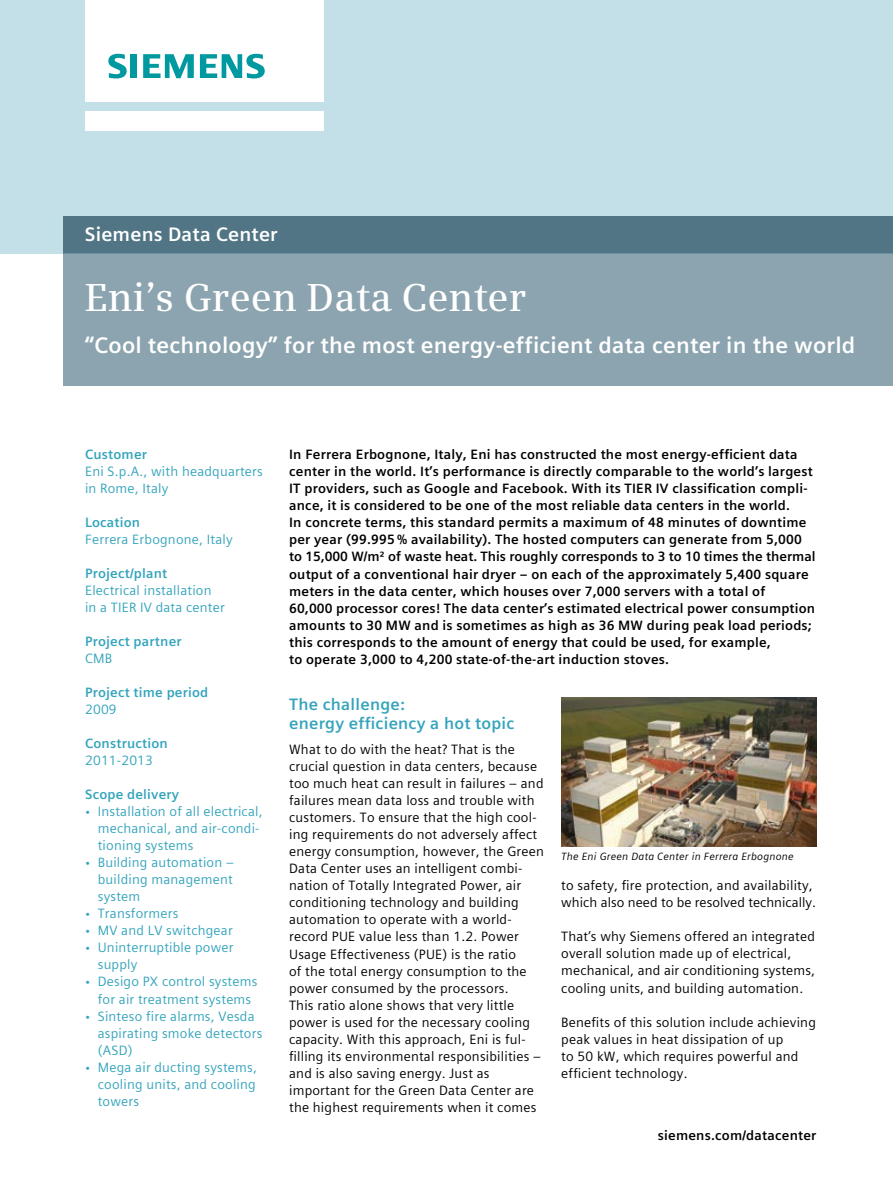
<style>
.page{position:relative;width:893px;height:1191px;background:#fff}
.page>*{position:absolute;margin:0;border:0;box-sizing:border-box;transform-origin:0 0}
.t1{font:600 39px "Siemens Serif";color:#fff}
.t2{font:700 22.5px "Siemens Sans Global";letter-spacing:.01em;color:#fff}
.t3{font:700 19.5px "Siemens Sans Global";letter-spacing:.01em;color:#fff}
.t4{font:700 16.5px/19.2px "Siemens Sans Global";letter-spacing:.015em;color:#34a4bc}
.t5{font:13.5px/17px "Siemens Sans Global";letter-spacing:.015em;color:#000}
.t6{font:700 13.5px/17px "Siemens Sans Global";letter-spacing:.015em;color:#000}
.t7{font:13.5px/17px "Siemens Sans Global";letter-spacing:.015em;color:#34a4bc}
.t8{font:700 13.5px "Siemens Sans Global";letter-spacing:.015em;color:#34a4bc}
.t9{font:italic 10.5px "Siemens Sans Global";letter-spacing:.02em;color:#000}
.s1{font-size:10.5px}
</style>
<div class="page">
<div style="left:0;top:0;width:893px;height:253px;background:#c3dfe7"></div>
<div style="left:85px;top:111px;width:238px;height:19px;background:#fff"></div>
<div style="left:85px;top:0;width:238px;height:102px;background:#fff"></div>
<svg style="left:108px;top:54px;width:19px;height:24px"></svg>
<div style="left:130px;top:54px;width:7px;height:24px;background:#00999f"></div>
<svg style="left:143px;top:54px;width:51px;height:24px"></svg>
<svg style="left:200px;top:54px;width:65px;height:24px"></svg>
<div style="left:64px;top:216px;width:829px;height:37px;background:#517585"></div>
<div style="left:64px;top:253px;width:829px;height:132px;background:#8ba4af"></div>
<img style="left:561px;top:697px;width:255px;height:149px">
<h3 class="t3" style="left:85px;top:220px;width:194px">Siemens Data Center</h3>
<h1 class="t1" style="left:85px;top:274px;width:443px">Eni’s Green Data Center</h1>
<h2 class="t2" style="left:85px;top:328px;width:772px">“Cool technology” for the most energy-efficient data center in the world</h2>
<p class="t8" style="left:85px;top:444px;width:63px">Customer</p>
<p class="t7" style="left:85px;top:463px;width:179px">Eni S.p.A., with headquarters in Rome, Italy</p>
<p class="t8" style="left:85px;top:512px;width:57px">Location</p>
<p class="t7" style="left:85px;top:531px;width:149px">Ferrera Erbognone, Italy</p>
<p class="t8" style="left:85px;top:563px;width:84px">Project/plant</p>
<p class="t7" style="left:85px;top:582px;width:141px">Electrical installation in a TIER IV data center</p>
<p class="t8" style="left:85px;top:631px;width:98px">Project partner</p>
<p class="t7" style="left:85px;top:650px;width:29px">CMB</p>
<p class="t8" style="left:85px;top:682px;width:125px">Project time period</p>
<p class="t7" style="left:85px;top:701px;width:33px">2009</p>
<p class="t8" style="left:85px;top:733px;width:84px">Construction</p>
<p class="t7" style="left:85px;top:752px;width:70px">2011-2013</p>
<p class="t8" style="left:85px;top:784px;width:96px">Scope delivery</p>
<p class="t7" style="left:98px;top:803px;width:166px;text-indent:-13px"><span class="s1">•</span> Installation of all electrical, mechanical, and air-condi&shy;tioning systems</p>
<p class="t7" style="left:98px;top:854px;width:138px;text-align:justify;text-indent:-13px"><span class="s1">•</span> Building automation – building management system</p>
<p class="t7" style="left:85px;top:905px;width:95px"><span class="s1">•</span> Transformers</p>
<p class="t7" style="left:85px;top:922px;width:149px"><span class="s1">•</span> MV and LV switchgear</p>
<p class="t7" style="left:98px;top:939px;width:137px;text-indent:-13px"><span class="s1">•</span> Uninterruptible power supply</p>
<p class="t7" style="left:85px;top:973px;width:174px;text-align:center"><span class="s1">•</span> Desigo PX control systems for air treatment systems</p>
<p class="t7" style="left:98px;top:1007px;width:166px;text-indent:-13px"><span class="s1">•</span> Sinteso fire alarms, Vesda aspirating smoke detectors (ASD)</p>
<p class="t7" style="left:98px;top:1058px;width:161px;text-align:justify;text-indent:-13px"><span class="s1">•</span> Mega air ducting systems, cooling units, and cooling towers</p>
<p class="t6" style="left:289px;top:446px;width:528px">In Ferrera Erbognone, Italy, Eni has constructed the most energy-efficient data center in the world. It’s performance is directly comparable to the world’s largest IT providers, such as Google and Facebook. With its TIER IV classification compli&shy;ance, it is considered to be one of the most reliable data centers in the world.<br>In concrete terms, this standard permits a maximum of 48 minutes of downtime per year (99.995 % availability). The hosted computers can generate from 5,000 to 15,000 W/m² of waste heat. This roughly corresponds to 3 to 10 times the thermal output of a conventional hair dryer – on each of the approximately 5,400 square meters in the data center, which houses over 7,000 servers with a total of<br>60,000 processor cores! The data center’s estimated electrical power consumption amounts to 30 MW and is sometimes as high as 36 MW during peak load periods; this corresponds to the amount of energy that could be used, for example,<br>to operate 3,000 to 4,200 state-of-the-art induction stoves.</p>
<p class="t4" style="left:289px;top:694px;width:227px">The challenge:<br>energy efficiency a hot topic</p>
<p class="t5" style="left:289px;top:741px;width:256px">What to do with the heat? That is the crucial question in data centers, because too much heat can result in failures – and failures mean data loss and trouble with customers. To ensure that the high cool&shy;ing requirements do not adversely affect energy consumption, however, the Green Data Center uses an intelligent combi&shy;nation of Totally Integrated Power, air conditioning technology and building automation to operate with a world&shy;record PUE value less than 1.2. Power Usage Effectiveness (PUE) is the ratio<br>of the total energy consumption to the power consumed by the processors.<br>This ratio alone shows that very little power is used for the necessary cooling capacity. With this approach, Eni is ful&shy;filling its environmental responsibilities – and is also saving energy. Just as important for the Green Data Center are the highest requirements when it comes</p>
<p class="t9" style="left:561px;top:848px;width:234px">The Eni Green Data Center in Ferrera Erbognone</p>
<p class="t5" style="left:561px;top:877px;width:256px">to safety, fire protection, and availability, which also need to be resolved technically.</p>
<p class="t5" style="left:561px;top:928px;width:255px">That’s why Siemens offered an integrated overall solution made up of electrical, mechanical, and air conditioning systems, cooling units, and building automation.</p>
<p class="t5" style="left:561px;top:1013px;width:256px">Benefits of this solution include achieving peak values in heat dissipation of up<br>to 50 kW, which requires powerful and efficient technology.</p>
<p class="t6" style="left:658px;top:1127px;width:160px">siemens.com/datacenter</p>
</div>
